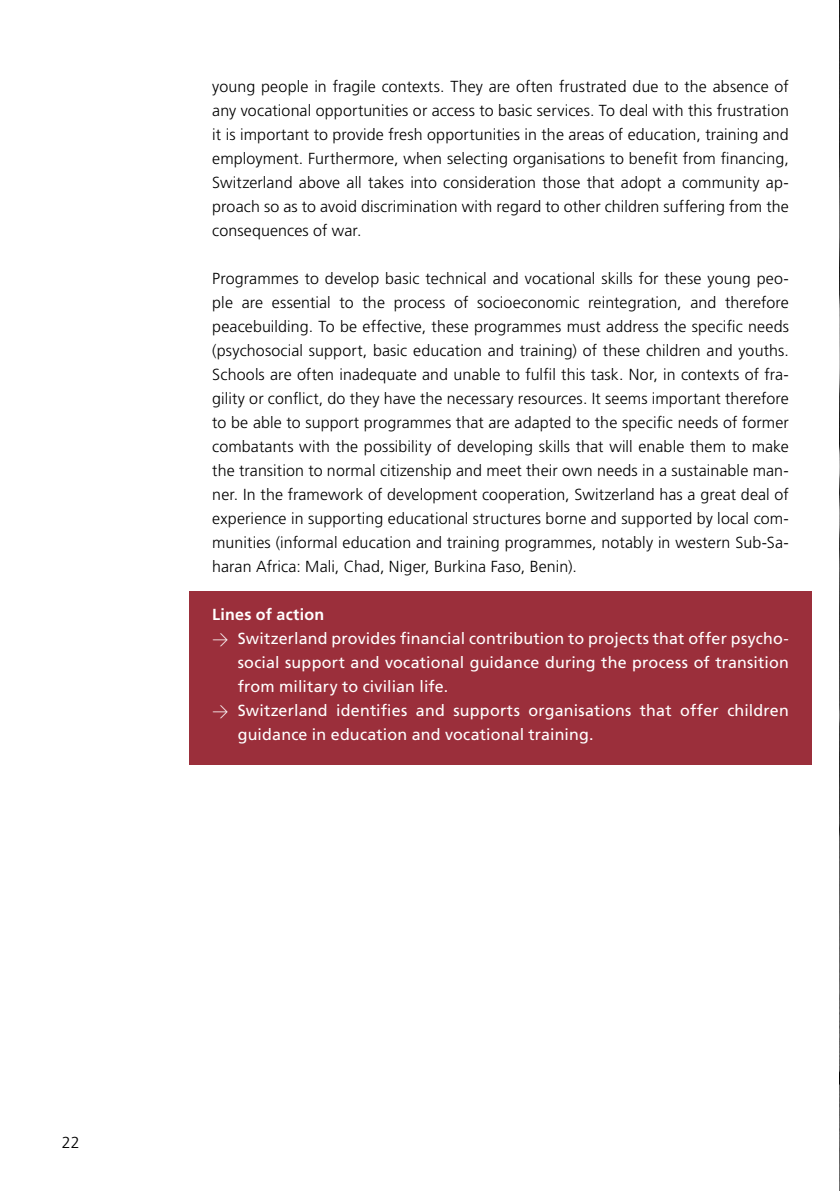
<style>
.page{position:relative;width:840px;height:1191px;background:#fff}
.page>*{position:absolute;margin:0;border:0;box-sizing:border-box;transform-origin:0 0}
.t1{font:300 16px/24px "Frutiger LT Pro";letter-spacing:.005em;color:#000;text-align:justify}
.t2{font:16px "Frutiger LT Pro";letter-spacing:.01em;color:#fff}
.t3{font:700 16px "Frutiger LT Pro";letter-spacing:.015em;color:#fff}
.s1{font-family:"DIN";font-weight:300}
</style>
<div class="page">
<div style="left:189px;top:591px;width:622px;height:173px;background:#9b2f3b"></div>
<img style="left:839px;top:0;width:1px;height:1191px">
<p class="t1" style="left:212px;top:75px;width:578px">young people in fragile contexts. They are often frustrated due to the absence of any vocational opportunities or access to basic services. To deal with this frustration it is important to provide fresh opportunities in the areas of education, training and employment. Furthermore, when selecting organisations to benefit from financing, Switzerland above all takes into consideration those that adopt a community ap&shy;proach so as to avoid discrimination with regard to other children suffering from the consequences of war.</p>
<p class="t1" style="left:212px;top:267px;width:578px">Programmes to develop basic technical and vocational skills for these young peo&shy;ple are essential to the process of socioeconomic reintegration, and therefore peacebuilding. To be effective, these programmes must address the specific needs (psychosocial support, basic education and training) of these children and youths.<br>Schools are often inadequate and unable to fulfil this task. Nor, in contexts of fra&shy;gility or conflict, do they have the necessary resources. It seems important therefore to be able to support programmes that are adapted to the specific needs of former combatants with the possibility of developing skills that will enable them to make the transition to normal citizenship and meet their own needs in a sustainable man&shy;ner. In the framework of development cooperation, Switzerland has a great deal of experience in supporting educational structures borne and supported by local com&shy;munities (informal education and training programmes, notably in western Sub-Sa&shy;haran Africa: Mali, Chad, Niger, Burkina Faso, Benin).</p>
<p class="t3" style="left:212px;top:605px;width:113px">Lines of action</p>
<p class="t2" style="left:212px;top:629px;width:578px"><span class="s1">&gt;</span> Switzerland provides financial contribution to projects that offer psycho-</p>
<p class="t2" style="left:238px;top:653px;width:552px">social support and vocational guidance during the process of transition</p>
<p class="t2" style="left:238px;top:677px;width:212px">from military to civilian life.</p>
<p class="t2" style="left:212px;top:701px;width:577px"><span class="s1">&gt;</span> Switzerland identifies and supports organisations that offer children</p>
<p class="t2" style="left:238px;top:725px;width:357px">guidance in education and vocational training.</p>
<p class="t1" style="left:62px;top:1131px;width:19px">22</p>
</div>
